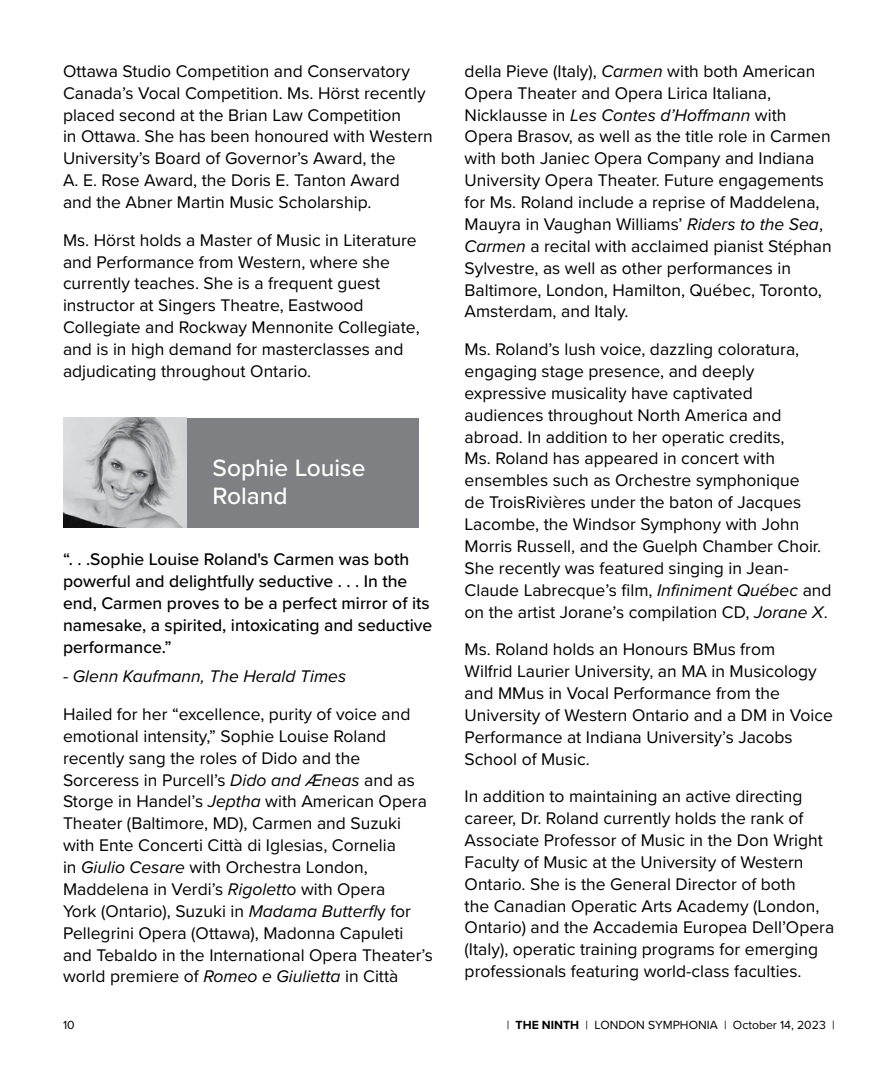
<style>
.page{position:relative;width:882px;height:1071px;background:#fff}
.page>*{position:absolute;margin:0;border:0;box-sizing:border-box;transform-origin:0 0}
.t1{font:500 24.5px/28px "Proxima Nova";color:#fff}
.t2{font:17.5px/21.9px "Proxima Nova";color:#000}
.t3{font:500 17.5px/21.9px "Proxima Nova";color:#000}
.t4{font:italic 17.5px "Proxima Nova";color:#000}
.t5{font:12.25px "Proxima Nova";color:#000}
.s1{font-style:italic}
.s2{font-weight:700}
</style>
<div class="page">
<div style="left:63px;top:418px;width:355px;height:109px;background:#7e8083"></div>
<img style="left:63px;top:418px;width:123px;height:109px">
<p class="t2" style="left:63px;top:59px;width:371px">Ottawa Studio Competition and Conservatory Canada’s Vocal Competition. Ms. Hörst recently placed second at the Brian Law Competition<br>in Ottawa. She has been honoured with Western University’s Board of Governor’s Award, the<br>A. E. Rose Award, the Doris E. Tanton Award and the Abner Martin Music Scholarship.</p>
<p class="t2" style="left:63px;top:228px;width:358px">Ms. Hörst holds a Master of Music in Literature and Performance from Western, where she currently teaches. She is a frequent guest instructor at Singers Theatre, Eastwood Collegiate and Rockway Mennonite Collegiate, and is in high demand for masterclasses and adjudicating throughout Ontario.</p>
<h1 class="t1" style="left:213px;top:453px;width:154px">Sophie Louise<br>Roland</h1>
<p class="t3" style="left:63px;top:548px;width:371px">“. . .Sophie Louise Roland's Carmen was both powerful and delightfully seductive . . . In the end, Carmen proves to be a perfect mirror of its namesake, a spirited, intoxicating and seductive performance.”</p>
<p class="t4" style="left:63px;top:663px;width:285px">- Glenn Kaufmann, The Herald Times</p>
<p class="t2" style="left:63px;top:702px;width:372px">Hailed for her “excellence, purity of voice and emotional intensity,” Sophie Louise Roland recently sang the roles of Dido and the Sorceress in Purcell’s <span class="s1">Dido and Æneas</span> and as Storge in Handel’s <span class="s1">Jeptha</span> with American Opera Theater (Baltimore, MD), Carmen and Suzuki with Ente Concerti Città di Iglesias, Cornelia<br>in <span class="s1">Giulio Cesare</span> with Orchestra London, Maddelena in Verdi’s <span class="s1">Rigolett</span>o with Opera<br>York (Ontario), Suzuki in <span class="s1">Madama Butterfl</span>y for Pellegrini Opera (Ottawa), Madonna Capuleti and Tebaldo in the International Opera Theater’s world premiere of <span class="s1">Romeo e Giulietta</span> in Città</p>
<p class="t2" style="left:465px;top:59px;width:369px">della Pieve (Italy), <span class="s1">Carmen</span> with both American Opera Theater and Opera Lirica Italiana, Nicklausse in <span class="s1">Les Contes d’Hoffmann</span> with Opera Brasov, as well as the title role in Carmen with both Janiec Opera Company and Indiana University Opera Theater. Future engagements for Ms. Roland include a reprise of Maddelena, Mauyra in Vaughan Williams’ <span class="s1">Riders to the Sea</span>, <span class="s1">Carmen</span> a recital with acclaimed pianist Stéphan Sylvestre, as well as other performances in Baltimore, London, Hamilton, Québec, Toronto, Amsterdam, and Italy.</p>
<p class="t2" style="left:465px;top:338px;width:368px">Ms. Roland’s lush voice, dazzling coloratura, engaging stage presence, and deeply expressive musicality have captivated audiences throughout North America and abroad. In addition to her operatic credits,<br>Ms. Roland has appeared in concert with ensembles such as Orchestre symphonique<br>de TroisRivières under the baton of Jacques Lacombe, the Windsor Symphony with John Morris Russell, and the Guelph Chamber Choir.<br>She recently was featured singing in Jean-Claude Labrecque’s film, <span class="s1">Infiniment Québec</span> and on the artist Jorane’s compilation CD, <span class="s1">Jorane X</span>.</p>
<p class="t2" style="left:465px;top:638px;width:370px">Ms. Roland holds an Honours BMus from<br>Wilfrid Laurier University, an MA in Musicology and MMus in Vocal Performance from the University of Western Ontario and a DM in Voice Performance at Indiana University’s Jacobs School of Music.</p>
<p class="t2" style="left:465px;top:785px;width:371px">In addition to maintaining an active directing career, Dr. Roland currently holds the rank of Associate Professor of Music in the Don Wright Faculty of Music at the University of Western Ontario. She is the General Director of both<br>the Canadian Operatic Arts Academy (London, Ontario) and the Accademia Europea Dell’Opera (Italy), operatic training programs for emerging professionals featuring world-class faculties.</p>
<p class="t5" style="left:63px;top:1016px;width:13px">10</p>
<p class="t5" style="left:507px;top:1016px;width:330px">| <span class="s2">THE NINTH</span> | LONDON SYMPHONIA | October 14, 2023 |</p>
</div>
